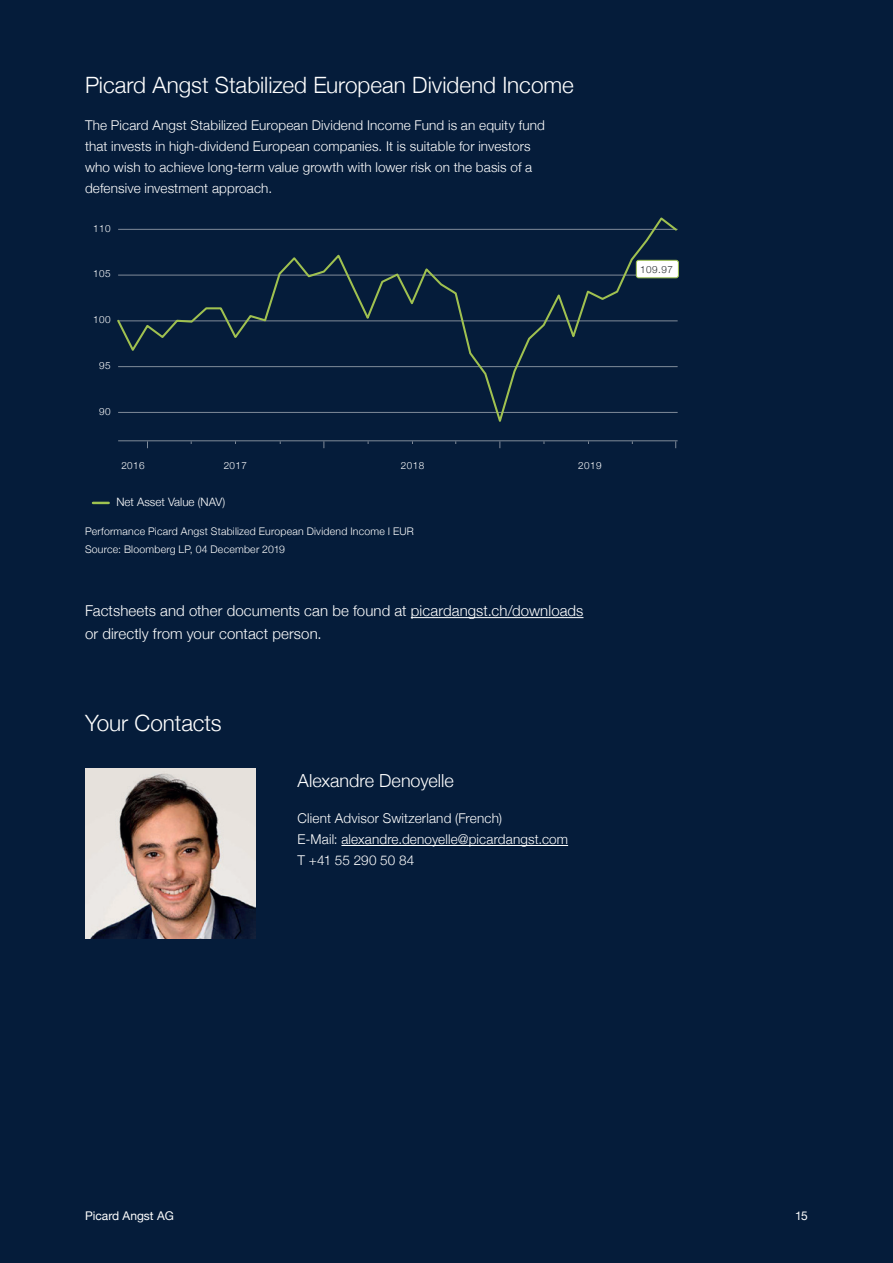
<style>
.page{position:relative;width:893px;height:1263px;background:#051c3a}
.page>*{position:absolute;margin:0;border:0;box-sizing:border-box;transform-origin:0 0}
.t1{font:300 22.5px "Helvetica Neue";color:#fff}
.t2{font:300 18px "Helvetica Neue";color:#fff}
.t3{font:300 15px/22.5px "Helvetica Neue";letter-spacing:.005em;color:#fff}
.t4{font:300 13.5px/21px "Helvetica Neue";letter-spacing:.01em;color:#fff}
.t5{font:12px "Helvetica Neue";color:#fff}
.t6{font:300 11.55px "Helvetica Neue";color:#fff}
.t7{font:300 10.5px/18px "Helvetica Neue";letter-spacing:.02em;color:#fff}
.t8{font:300 9.9px "Helvetica Neue";letter-spacing:.045em;color:#fff}
.t9{font:300 9.9px "Helvetica Neue";color:#252a2d}
</style>
<div class="page">
<hr style="left:411px;top:617px;width:172px;height:1px;background:#fff">
<svg style="left:93px;top:502px;width:16px;height:2px"></svg>
<hr style="left:118px;top:440px;width:560px;height:1px;background:#fff">
<svg style="left:117px;top:217px;width:562px;height:205px"></svg>
<div style="left:636px;top:260px;width:42px;height:18px;background:#fff;border-radius:2px"></div>
<div style="left:636px;top:260px;width:43px;height:18px;border:1px solid #9fc350;border-radius:2px"></div>
<img style="left:85px;top:769px;width:171px;height:170px">
<hr style="left:341px;top:845px;width:227px;height:1px;background:#fff">
<h1 class="t1" style="left:85px;top:67px;width:490px">Picard Angst Stabilized European Dividend Income</h1>
<p class="t4" style="left:85px;top:114px;width:461px">The Picard Angst Stabilized European Dividend Income Fund is an equity fund that invests in high-dividend European companies. It is suitable for investors who wish to achieve long-term value growth with lower risk on the basis of a defensive investment approach.</p>
<p class="t8" style="left:93px;top:220px;width:19px">110</p>
<p class="t8" style="left:93px;top:266px;width:19px">105</p>
<p class="t8" style="left:93px;top:312px;width:19px">100</p>
<p class="t8" style="left:99px;top:357px;width:13px">95</p>
<p class="t8" style="left:99px;top:403px;width:13px">90</p>
<p class="t8" style="left:121px;top:457px;width:25px">2016</p>
<p class="t8" style="left:224px;top:457px;width:25px">2017</p>
<p class="t8" style="left:401px;top:457px;width:25px">2018</p>
<p class="t8" style="left:578px;top:457px;width:25px">2019</p>
<p class="t6" style="left:116px;top:493px;width:110px">Net Asset Value (NAV)</p>
<p class="t7" style="left:85px;top:522px;width:330px">Performance Picard Angst Stabilized European Dividend Income I EUR<br>Source: Bloomberg LP, 04 December 2019</p>
<p class="t3" style="left:85px;top:598px;width:500px">Factsheets and other documents can be found at picardangst.ch/downloads or directly from your contact person.</p>
<h1 class="t1" style="left:85px;top:705px;width:138px">Your Contacts</h1>
<h2 class="t2" style="left:298px;top:766px;width:158px">Alexandre Denoyelle</h2>
<p class="t4" style="left:298px;top:807px;width:272px">Client Advisor Switzerland (French)<br>E-Mail: alexandre.denoyelle@picardangst.com<br>T +41 55 290 50 84</p>
<p class="t9" style="left:640px;top:261px;width:34px">109.97</p>
<p class="t5" style="left:85px;top:1207px;width:90px">Picard Angst AG</p>
<p class="t5" style="left:795px;top:1207px;width:14px">15</p>
</div>
